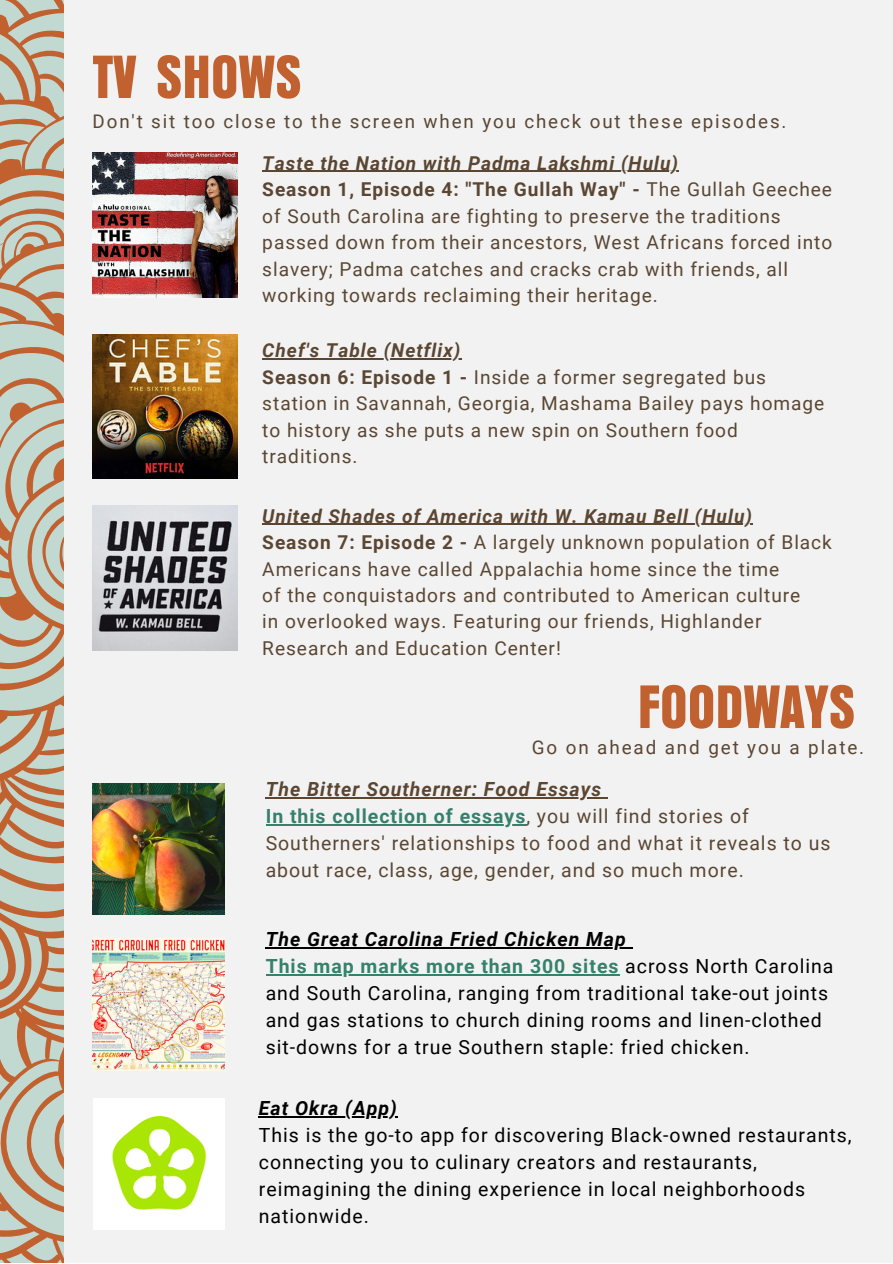
<style>
.page{position:relative;width:893px;height:1264px;background:#fff}
.page>*{position:absolute;margin:0;border:0;box-sizing:border-box;transform-origin:0 0}
.t1{font:63.75px "Anzeigen Gro D";letter-spacing:.005em;color:#c16130}
.t2{font:63.45px "Anzeigen Gro D";letter-spacing:.005em;color:#c16130}
.t3{font:19.5px/27px "Roboto";letter-spacing:.05em;color:#000}
.t4{font:19.5px/27px "Roboto";letter-spacing:.05em;color:#5a4632}
.t5{font:italic 700 19.5px "Roboto";letter-spacing:.05em;color:#000}
.t6{font:italic 700 19.5px "Roboto";letter-spacing:.05em;color:#5a4632}
.t7{font:19.05px/26.4px "Roboto";letter-spacing:.05em;color:#5a4632}
.t8{font:italic 700 19.05px "Roboto";letter-spacing:.05em;color:#5a4632}
.t9{font:18.9px "Roboto";letter-spacing:.1em;color:#5a4632}
.t10{font:18.75px "Roboto";letter-spacing:.1em;color:#5a4632}
.s1{font-weight:700}
.s2{font-weight:700;color:#36806c}
</style>
<div class="page">
<svg style="left:0;top:598px;width:65px;height:289px;fill:#c1d9d0"></svg>
<svg style="left:0;top:887px;width:65px;height:375px;fill:#c1d9d0"></svg>
<svg style="left:0;top:0;width:65px;height:598px;fill:#c1d9d0"></svg>
<div style="left:65px;top:0;width:827px;height:1262px;background:#f2f2f2"></div>
<img style="left:93px;top:153px;width:144px;height:144px">
<hr style="left:262px;top:171px;width:417px;height:1px;background:#5a4632">
<img style="left:93px;top:334px;width:144px;height:145px">
<hr style="left:262px;top:358px;width:199px;height:1px;background:#5a4632">
<hr style="left:262px;top:523px;width:491px;height:2px;background:#5a4632">
<img style="left:93px;top:506px;width:144px;height:144px">
<img style="left:93px;top:783px;width:131px;height:131px">
<hr style="left:266px;top:797px;width:336px;height:1px;background:#5a4632">
<hr style="left:266px;top:824px;width:260px;height:1px;background:#36806c">
<hr style="left:266px;top:947px;width:360px;height:1px;background:#000">
<hr style="left:266px;top:974px;width:353px;height:1px;background:#36806c">
<img style="left:93px;top:938px;width:131px;height:132px">
<img style="left:93px;top:1098px;width:131px;height:130px">
<hr style="left:259px;top:1116px;width:139px;height:1px;background:#000">
<p class="t2" style="left:93px;top:50px;width:210px">TV SHOWS</p>
<p class="t10" style="left:93px;top:110px;width:695px">Don't sit too close to the screen when you check out these episodes.</p>
<p class="t8" style="left:262px;top:152px;width:417px">Taste the Nation with Padma Lakshmi (Hulu)</p>
<p class="t7" style="left:262px;top:176px;width:571px"><span class="s1">Season 1, Episode 4: "The Gullah Way" -</span> The Gullah Geechee of South Carolina are fighting to preserve the traditions passed down from their ancestors, West Africans forced into slavery; Padma catches and cracks crab with friends, all working towards reclaiming their heritage.</p>
<p class="t8" style="left:262px;top:339px;width:200px">Chef's Table (Netflix)</p>
<p class="t7" style="left:262px;top:364px;width:563px"><span class="s1">Season 6: Episode 1 -</span> Inside a former segregated bus station in Savannah, Georgia, Mashama Bailey pays homage to history as she puts a new spin on Southern food traditions.</p>
<p class="t8" style="left:262px;top:505px;width:491px">United Shades of America with W. Kamau Bell (Hulu)</p>
<p class="t7" style="left:262px;top:529px;width:571px"><span class="s1">Season 7: Episode 2 -</span> A largely unknown population of Black<br>Americans have called Appalachia home since the time</p>
<p class="t7" style="left:262px;top:582px;width:539px">of the conquistadors and contributed to American culture</p>
<p class="t7" style="left:262px;top:608px;width:500px">in overlooked ways. Featuring our friends, Highlander<br>Research and Education Center!</p>
<p class="t1" style="left:637px;top:680px;width:219px">FOODWAYS</p>
<p class="t9" style="left:532px;top:736px;width:334px">Go on ahead and get you a plate.</p>
<p class="t6" style="left:266px;top:777px;width:337px">The Bitter Southerner: Food Essays</p>
<p class="t4" style="left:266px;top:802px;width:566px"><span class="s2">In this collection of essays</span>, you will find stories of<br>Southerners' relationships to food and what it reveals to us about race, class, age, gender, and so much more.</p>
<p class="t5" style="left:266px;top:927px;width:361px">The Great Carolina Fried Chicken Map</p>
<p class="t3" style="left:266px;top:952px;width:569px"><span class="s2">This map marks more than 300 sites</span> across North Carolina and South Carolina, ranging from traditional take-out joints and gas stations to church dining rooms and linen-clothed</p>
<p class="t3" style="left:266px;top:1033px;width:485px">sit-downs for a true Southern staple: fried chicken.</p>
<p class="t5" style="left:259px;top:1097px;width:139px">Eat Okra (App)</p>
<p class="t3" style="left:259px;top:1121px;width:594px">This is the go-to app for discovering Black-owned restaurants, connecting you to culinary creators and restaurants, reimagining the dining experience in local neighborhoods nationwide.</p>
</div>
